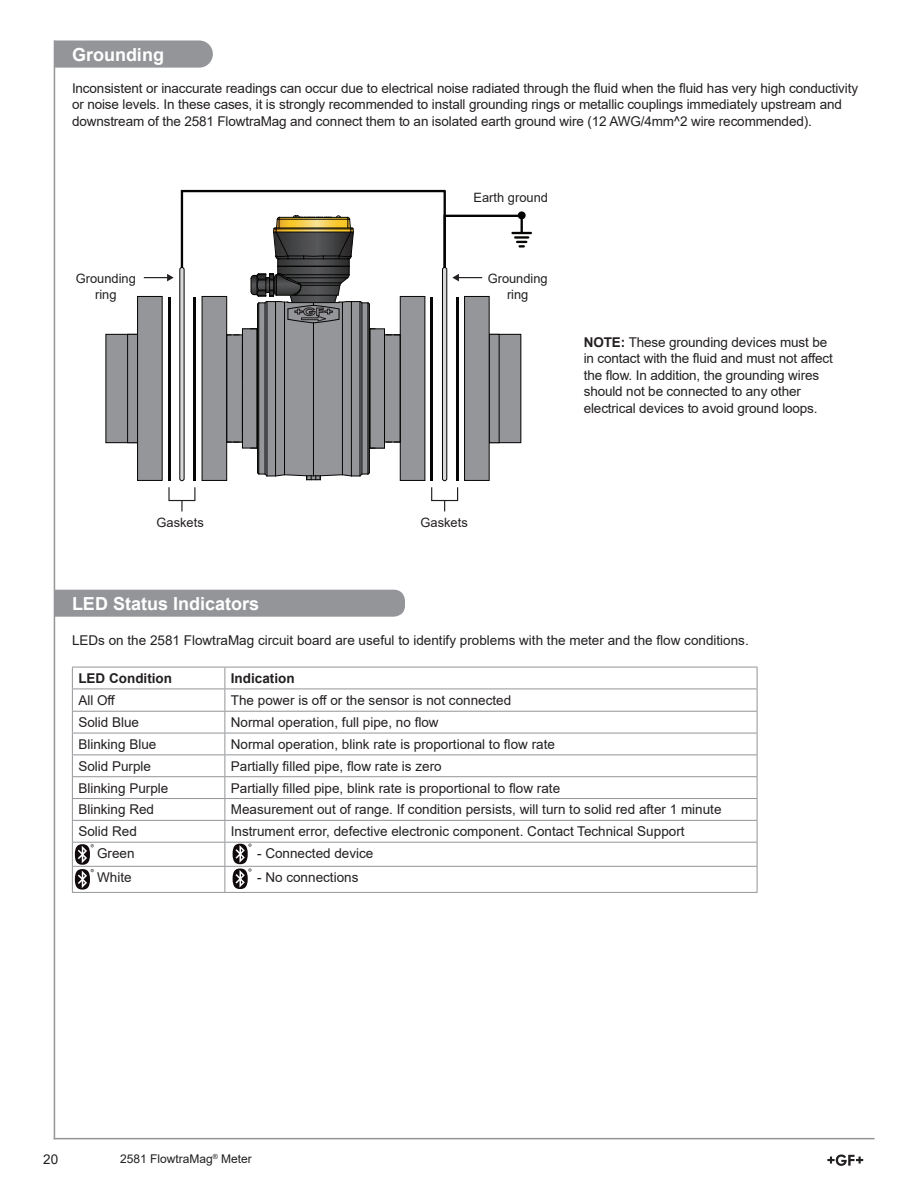
<style>
.page{position:relative;width:918px;height:1188px;background:#fff}
.page>*{position:absolute;margin:0;border:0;box-sizing:border-box;transform-origin:0 0}
.Top_Level{font:700 18px "Arial";color:#fff}
.t1{font:13.5px/16.5px "Arial";color:#231f20}
.t2{font:700 13.5px "Arial";color:#231f20}
.t3{font:12.9px/15.5px "Arial";color:#231f20;text-align:center}
.t4{font:12px "Arial";color:#231f20}
.s1{font-weight:700}
</style>
<div class="page">
<svg style="left:827px;top:1155px;width:36px;height:11px"></svg>
<hr style="left:54px;top:40px;width:1px;height:1099px;background:#939598">
<hr style="left:54px;top:1138px;width:821px;height:1px;background:#939598">
<div style="left:55px;top:590px;width:350px;height:27px;background:#939598"></div>
<hr style="left:72px;top:667px;width:153px;height:1px;background:#939598">
<hr style="left:225px;top:667px;width:532px;height:1px;background:#939598">
<hr style="left:72px;top:689px;width:153px;height:1px;background:#939598">
<hr style="left:225px;top:689px;width:532px;height:1px;background:#939598">
<hr style="left:72px;top:711px;width:153px;height:1px;background:#939598">
<hr style="left:225px;top:711px;width:532px;height:1px;background:#939598">
<hr style="left:72px;top:733px;width:153px;height:1px;background:#939598">
<hr style="left:225px;top:733px;width:532px;height:1px;background:#939598">
<hr style="left:72px;top:755px;width:153px;height:1px;background:#939598">
<hr style="left:225px;top:755px;width:532px;height:1px;background:#939598">
<hr style="left:72px;top:776px;width:153px;height:1px;background:#939598">
<hr style="left:225px;top:776px;width:532px;height:1px;background:#939598">
<hr style="left:72px;top:798px;width:153px;height:1px;background:#939598">
<hr style="left:225px;top:798px;width:532px;height:1px;background:#939598">
<hr style="left:72px;top:820px;width:153px;height:1px;background:#939598">
<hr style="left:225px;top:820px;width:532px;height:1px;background:#939598">
<hr style="left:72px;top:842px;width:153px;height:1px;background:#939598">
<hr style="left:225px;top:842px;width:532px;height:1px;background:#939598">
<hr style="left:72px;top:866px;width:153px;height:1px;background:#939598">
<hr style="left:225px;top:866px;width:532px;height:1px;background:#939598">
<svg style="left:225px;top:667px;width:1px;height:225px"></svg>
<svg style="left:757px;top:667px;width:1px;height:225px"></svg>
<hr style="left:72px;top:892px;width:153px;height:1px;background:#939598">
<hr style="left:225px;top:892px;width:532px;height:1px;background:#939598">
<svg style="left:233px;top:844px;width:19px;height:45px"></svg>
<svg style="left:72px;top:667px;width:22px;height:225px"></svg>
<svg style="left:54px;top:40px;width:159px;height:28px;background:#989a9d"></svg>
<div style="left:106px;top:334px;width:32px;height:109px;background:#949699"></div>
<div style="left:127px;top:334px;width:11px;height:109px;border:1px solid #050504"></div>
<div style="left:138px;top:296px;width:24px;height:184px;background:#949699"></div>
<div style="left:137px;top:296px;width:25px;height:185px;border:1px solid #050504"></div>
<hr style="left:168px;top:297px;width:2px;height:184px;background:#050504">
<div style="left:179px;top:267px;width:6px;height:214px;border:1px solid #040503;border-radius:2px"></div>
<svg style="left:144px;top:274px;width:30px;height:7px"></svg>
<div style="left:168px;top:487px;width:27px;height:14px;border:1px solid #231f20"></div>
<svg style="left:181px;top:501px;width:2px;height:10px"></svg>
<div style="left:431px;top:487px;width:27px;height:14px;border:1px solid #231f20"></div>
<svg style="left:180px;top:189px;width:351px;height:292px"></svg>
<p class="Top_Level" style="left:72px;top:42px;width:93px">Grounding</p>
<p class="t1" style="left:72px;top:80px;width:788px">Inconsistent or inaccurate readings can occur due to electrical noise radiated through the fluid when the fluid has very high conductivity or noise levels. In these cases, it is strongly recommended to install grounding rings or metallic couplings immediately upstream and downstream of the 2581 FlowtraMag and connect them to an isolated earth ground wire (12 AWG/4mm^2 wire recommended).</p>
<p class="t3" style="left:474px;top:189px;width:76px">Earth ground</p>
<p class="t3" style="left:76px;top:271px;width:62px">Grounding ring</p>
<p class="t3" style="left:488px;top:271px;width:62px">Grounding ring</p>
<p class="t1" style="left:584px;top:334px;width:251px"><span class="s1">NOTE:</span> These grounding devices must be in contact with the fluid and must not affect the flow. In addition, the grounding wires should not be connected to any other electrical devices to avoid ground loops.</p>
<p class="t3" style="left:157px;top:514px;width:49px">Gaskets</p>
<p class="t3" style="left:421px;top:514px;width:49px">Gaskets</p>
<p class="Top_Level" style="left:72px;top:591px;width:189px">LED Status Indicators</p>
<p class="t1" style="left:72px;top:631px;width:678px">LEDs on the 2581 FlowtraMag circuit board are useful to identify problems with the meter and the flow conditions.</p>
<p class="t2" style="left:78px;top:669px;width:95px">LED Condition</p>
<p class="t2" style="left:231px;top:669px;width:65px">Indication</p>
<p class="t1" style="left:78px;top:692px;width:38px">All Off</p>
<p class="t1" style="left:231px;top:692px;width:282px">The power is off or the sensor is not connected</p>
<p class="t1" style="left:78px;top:714px;width:62px">Solid Blue</p>
<p class="t1" style="left:231px;top:714px;width:209px">Normal operation, full pipe, no flow</p>
<p class="t1" style="left:78px;top:736px;width:80px">Blinking Blue</p>
<p class="t1" style="left:231px;top:736px;width:326px">Normal operation, blink rate is proportional to flow rate</p>
<p class="t1" style="left:78px;top:758px;width:74px">Solid Purple</p>
<p class="t1" style="left:231px;top:758px;width:212px">Partially filled pipe, flow rate is zero</p>
<p class="t1" style="left:78px;top:779px;width:92px">Blinking Purple</p>
<p class="t1" style="left:231px;top:779px;width:331px">Partially filled pipe, blink rate is proportional to flow rate</p>
<p class="t1" style="left:78px;top:801px;width:77px">Blinking Red</p>
<p class="t1" style="left:231px;top:801px;width:492px">Measurement out of range. If condition persists, will turn to solid red after 1 minute</p>
<p class="t1" style="left:78px;top:823px;width:60px">Solid Red</p>
<p class="t1" style="left:231px;top:823px;width:455px">Instrument error, defective electronic component. Contact Technical Support</p>
<p class="t1" style="left:97px;top:845px;width:39px">Green</p>
<p class="t1" style="left:257px;top:845px;width:118px">- Connected device</p>
<p class="t1" style="left:97px;top:869px;width:36px">White</p>
<p class="t1" style="left:257px;top:869px;width:103px">- No connections</p>
<p class="t1" style="left:43px;top:1151px;width:17px">20</p>
<p class="t4" style="left:120px;top:1151px;width:133px">2581 FlowtraMag<sup>®</sup> Meter</p>
</div>
